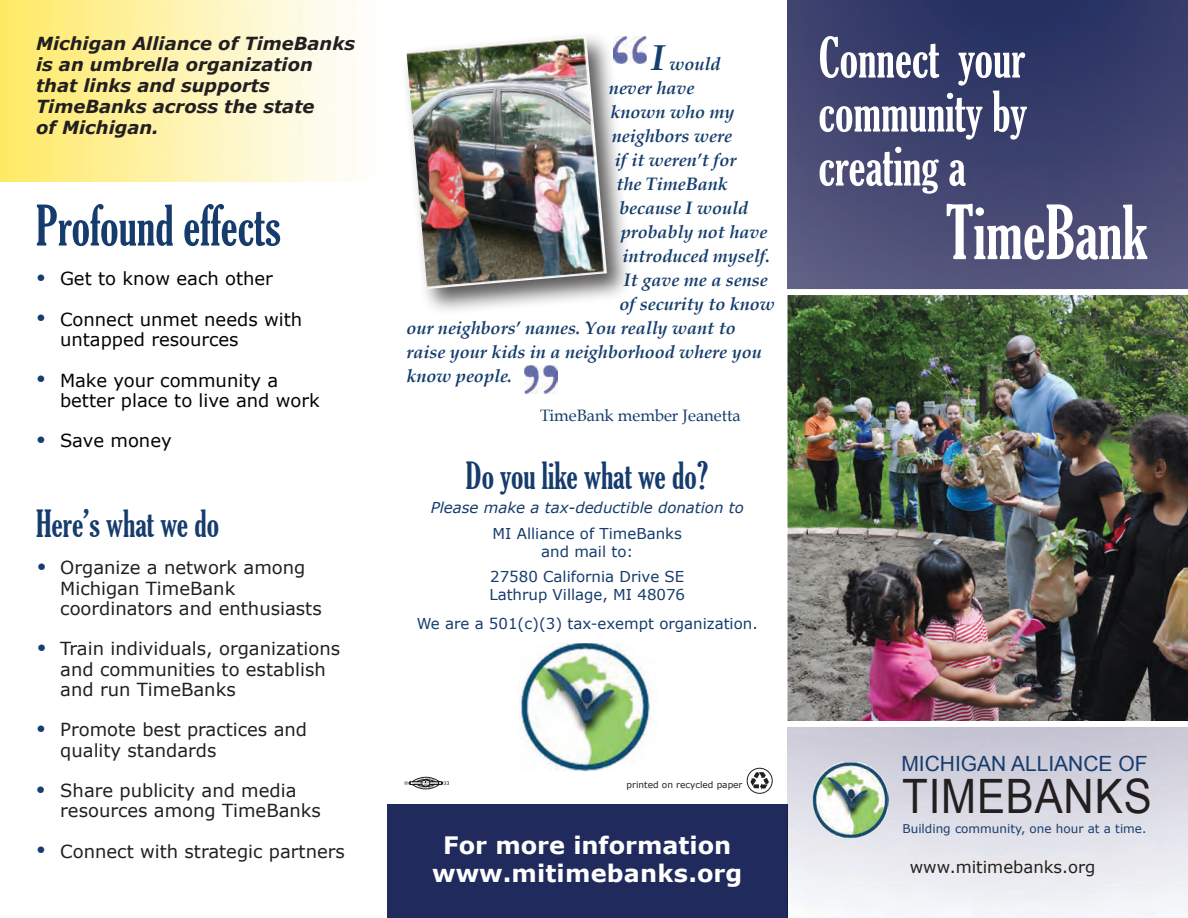
<style>
.page{position:relative;width:1188px;height:918px;background:#fff}
.page>*{position:absolute;margin:0;border:0;box-sizing:border-box;transform-origin:0 0}
.t1{font:extra-condensed 72px "Gloucester";color:#fff}
.t2{font:extra-condensed 54px/54px "Gloucester";color:#fff;text-align:justify}
.t3{font:extra-condensed 54px "Gloucester";color:#163c6d}
.t4{font:47.4px "Arial";letter-spacing:.02em;color:#231f20;scale:.88 1}
.t5{font:extra-condensed 36px "Gloucester";color:#163c6d}
.t6{font:700 24px/28.8px "Verdana";color:#fff;text-align:center}
.t7{font:21px "Arial";color:#163c6d}
.t8{font:18px/20.2px "Verdana";color:#231f20}
.t9{font:italic 700 18px "Book Antiqua";color:#153d6d}
.t10{font:18px/20.2px "Verdana";color:#040503}
.t11{font:italic 700 18px/21px "Verdana";color:#231f20}
.t12{font:16.5px "Book Antiqua";color:#163c6d}
.t13{font:16.5px "Verdana";color:#231f20}
.t14{font:15px/18px "Verdana";color:#163c6d;text-align:center}
.t15{font:italic 15px "Verdana";color:#163c6d}
.t16{font:12px "Verdana";color:#163c6d}
.t17{font:9px "Verdana";color:#231f20}
.s1{font-size:36px}
.s2{color:#183b6d}
</style>
<div class="page">
<img style="left:0;top:0;width:354px;height:181px">
<img style="left:788px;top:0;width:400px;height:918px">
<div style="left:387px;top:804px;width:400px;height:114px;background:#202a5d"></div>
<div style="left:401px;top:31px;width:233px;height:285px;background:#231f20;opacity:.75"></div>
<img style="left:406px;top:36px;width:201px;height:253px">
<img style="left:519px;top:643px;width:133px;height:127px">
<img style="left:524px;top:366px;width:34px;height:27px">
<img style="left:613px;top:36px;width:34px;height:28px">
<img style="left:787px;top:289px;width:401px;height:438px">
<img style="left:812px;top:762px;width:77px;height:77px">
<svg style="left:404px;top:777px;width:45px;height:12px"></svg>
<div style="left:747px;top:768px;width:25px;height:26px;border:1px solid #231f20;border-radius:50%"></div>
<svg style="left:750px;top:772px;width:19px;height:18px"></svg>
<p class="t11" style="left:36px;top:32px;width:321px">Michigan Alliance of TimeBanks is an umbrella organization that links and supports<br>TimeBanks across the state<br>of Michigan.</p>
<h2 class="t3" style="left:36px;top:195px;width:246px">Profound effects</h2>
<p class="t10" style="left:60px;top:268px;width:214px">Get to know each other</p>
<p class="t10" style="left:60px;top:309px;width:244px">Connect unmet needs with untapped resources</p>
<p class="t10" style="left:60px;top:370px;width:261px">Make your community a better place to live and work</p>
<p class="t10" style="left:60px;top:430px;width:113px">Save money</p>
<h3 class="t5" style="left:36px;top:503px;width:185px">Here’s what we do</h3>
<p class="t8" style="left:60px;top:558px;width:263px">Organize a network among<br>Michigan TimeBank coordinators and enthusiasts</p>
<p class="t8" style="left:60px;top:639px;width:281px">Train individuals, organizations and communities to establish and run TimeBanks</p>
<p class="t8" style="left:60px;top:720px;width:248px">Promote best practices and quality standards</p>
<p class="t8" style="left:60px;top:780px;width:262px">Share publicity and media resources among TimeBanks</p>
<p class="t8" style="left:60px;top:841px;width:286px">Connect with strategic partners</p>
<p class="t9" style="left:651px;top:53px;width:71px"><span class="s1">I</span> would</p>
<p class="t9" style="left:609px;top:77px;width:87px">never have</p>
<p class="t9" style="left:610px;top:101px;width:126px">known who my</p>
<p class="t9" style="left:612px;top:125px;width:122px">neighbors were</p>
<p class="t9" style="left:615px;top:149px;width:123px">if it weren’t for</p>
<p class="t9" style="left:616px;top:173px;width:113px">the TimeBank</p>
<p class="t9" style="left:619px;top:197px;width:130px">because I would</p>
<p class="t9" style="left:621px;top:221px;width:148px">probably not have</p>
<p class="t9" style="left:622px;top:245px;width:149px">introduced myself.</p>
<p class="t9" style="left:624px;top:269px;width:145px">It gave me a sense</p>
<p class="t9" style="left:619px;top:293px;width:157px">of security to know</p>
<p class="t9" style="left:406px;top:317px;width:331px">our neighbors’ names. You really want to</p>
<p class="t9" style="left:406px;top:341px;width:357px">raise your kids in a neighborhood where you</p>
<p class="t9" style="left:406px;top:365px;width:108px">know people.</p>
<p class="t12" style="left:540px;top:406px;width:202px">TimeBank member Jeanetta</p>
<h3 class="t5" style="left:466px;top:455px;width:244px">Do you like what we do?</h3>
<p class="t15" style="left:431px;top:497px;width:315px">Please make a tax-deductible donation to</p>
<p class="t14" style="left:493px;top:524px;width:191px">MI Alliance of TimeBanks and mail to:</p>
<p class="t14" style="left:489px;top:567px;width:197px;text-align:left">27580 California Drive SE<br>Lathrup Village, MI 48076</p>
<p class="t14" style="left:417px;top:614px;width:343px">We are a 501(c)(3) tax-exempt organization.</p>
<h2 class="t2" style="left:818px;top:31px;width:210px">Connect your community by creating a</h2>
<h1 class="t1" style="left:946px;top:191px;width:204px">TimeBank</h1>
<p class="t17" style="left:627px;top:778px;width:117px">printed on recycled paper</p>
<h3 class="t6" style="left:432px;top:830px;width:311px">For more information www.mitimebanks.org</h3>
<p class="t7" style="left:901px;top:749px;width:248px">MICHIGAN ALLIANCE OF</p>
<h3 class="t4" style="left:902px;top:765px;width:285px">TIMEBANKS</h3>
<p class="t16" style="left:903px;top:820px;width:245px"><span class="s2">B</span>uilding community, one hour at a time.</p>
<p class="t13" style="left:910px;top:855px;width:187px">www.mitimebanks.org</p>
</div>
